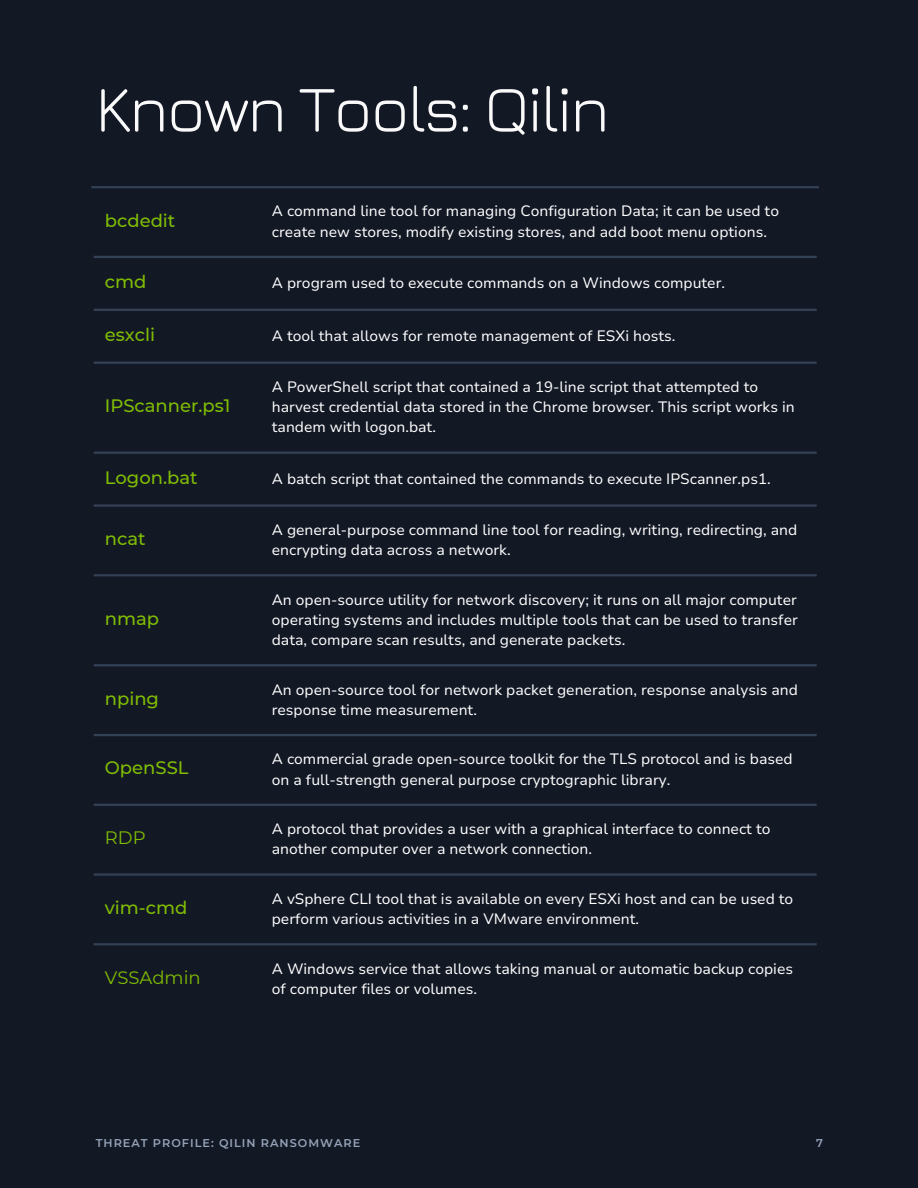
<style>
.page{position:relative;width:918px;height:1188px;background:#131825}
.page>*{position:absolute;margin:0;border:0;box-sizing:border-box;transform-origin:0 0}
.t1{font:66px "Jura";letter-spacing:-.04em;color:#fafafa}
.t2{font:500 18px "Montserrat";color:#7fbc03}
.t3{font:18px "Montserrat";color:#7fbc03}
.t4{font:15px/20.2px "Nunito Sans 10 pt";color:#fff}
.t5{font:600 11.25px "Montserrat";letter-spacing:.09em;color:#94a3b8}
</style>
<div class="page">
<hr style="left:91px;top:186px;width:728px;height:2px;background:#334155">
<hr style="left:94px;top:256px;width:723px;height:2px;background:#334155">
<hr style="left:94px;top:309px;width:723px;height:2px;background:#334155">
<hr style="left:94px;top:362px;width:723px;height:2px;background:#334155">
<hr style="left:94px;top:452px;width:723px;height:2px;background:#334155">
<hr style="left:94px;top:504px;width:723px;height:3px;background:#334155">
<hr style="left:94px;top:574px;width:723px;height:2px;background:#334155">
<hr style="left:94px;top:664px;width:723px;height:2px;background:#334155">
<hr style="left:94px;top:734px;width:723px;height:2px;background:#334155">
<hr style="left:94px;top:804px;width:723px;height:2px;background:#334155">
<hr style="left:94px;top:873px;width:723px;height:3px;background:#334155">
<hr style="left:94px;top:943px;width:723px;height:2px;background:#334155">
<h1 class="t1" style="left:95px;top:68px;width:516px">Known Tools: Qilin</h1>
<p class="t2" style="left:105px;top:209px;width:72px">bcdedit</p>
<p class="t4" style="left:272px;top:201px;width:509px">A command line tool for managing Configuration Data; it can be used to create new stores, modify existing stores, and add boot menu options.</p>
<p class="t2" style="left:105px;top:271px;width:43px">cmd</p>
<p class="t4" style="left:272px;top:273px;width:455px">A program used to execute commands on a Windows computer.</p>
<p class="t2" style="left:105px;top:324px;width:52px">esxcli</p>
<p class="t4" style="left:272px;top:326px;width:405px">A tool that allows for remote management of ESXi hosts.</p>
<p class="t2" style="left:105px;top:395px;width:127px">IPScanner.ps1</p>
<p class="t4" style="left:272px;top:377px;width:524px">A PowerShell script that contained a 19-line script that attempted to harvest credential data stored in the Chrome browser. This script works in tandem with logon.bat.</p>
<p class="t2" style="left:105px;top:467px;width:94px">Logon.bat</p>
<p class="t4" style="left:272px;top:469px;width:500px">A batch script that contained the commands to execute IPScanner.ps1.</p>
<p class="t2" style="left:105px;top:528px;width:42px">ncat</p>
<p class="t4" style="left:272px;top:520px;width:527px">A general-purpose command line tool for reading, writing, redirecting, and encrypting data across a network.</p>
<p class="t2" style="left:105px;top:607px;width:56px">nmap</p>
<p class="t4" style="left:272px;top:589px;width:528px;text-align:justify">An open-source utility for network discovery; it runs on all major computer operating systems and includes multiple tools that can be used to transfer data, compare scan results, and generate packets.</p>
<p class="t2" style="left:105px;top:687px;width:56px">nping</p>
<p class="t4" style="left:272px;top:679px;width:528px">An open-source tool for network packet generation, response analysis and response time measurement.</p>
<p class="t2" style="left:105px;top:757px;width:85px">OpenSSL</p>
<p class="t4" style="left:272px;top:749px;width:522px">A commercial grade open-source toolkit for the TLS protocol and is based on a full-strength general purpose cryptographic library.</p>
<p class="t3" style="left:105px;top:827px;width:42px">RDP</p>
<p class="t4" style="left:272px;top:819px;width:500px">A protocol that provides a user with a graphical interface to connect to another computer over a network connection.</p>
<p class="t2" style="left:105px;top:897px;width:84px">vim-cmd</p>
<p class="t4" style="left:272px;top:889px;width:523px">A vSphere CLI tool that is available on every ESXi host and can be used to perform various activities in a VMware environment.</p>
<p class="t3" style="left:105px;top:966px;width:97px">VSSAdmin</p>
<p class="t4" style="left:272px;top:958px;width:523px">A Windows service that allows taking manual or automatic backup copies of computer files or volumes.</p>
<p class="t5" style="left:96px;top:1136px;width:266px">THREAT PROFILE: QILIN RANSOMWARE</p>
<p class="t5" style="left:816px;top:1136px;width:8px">7</p>
</div>
